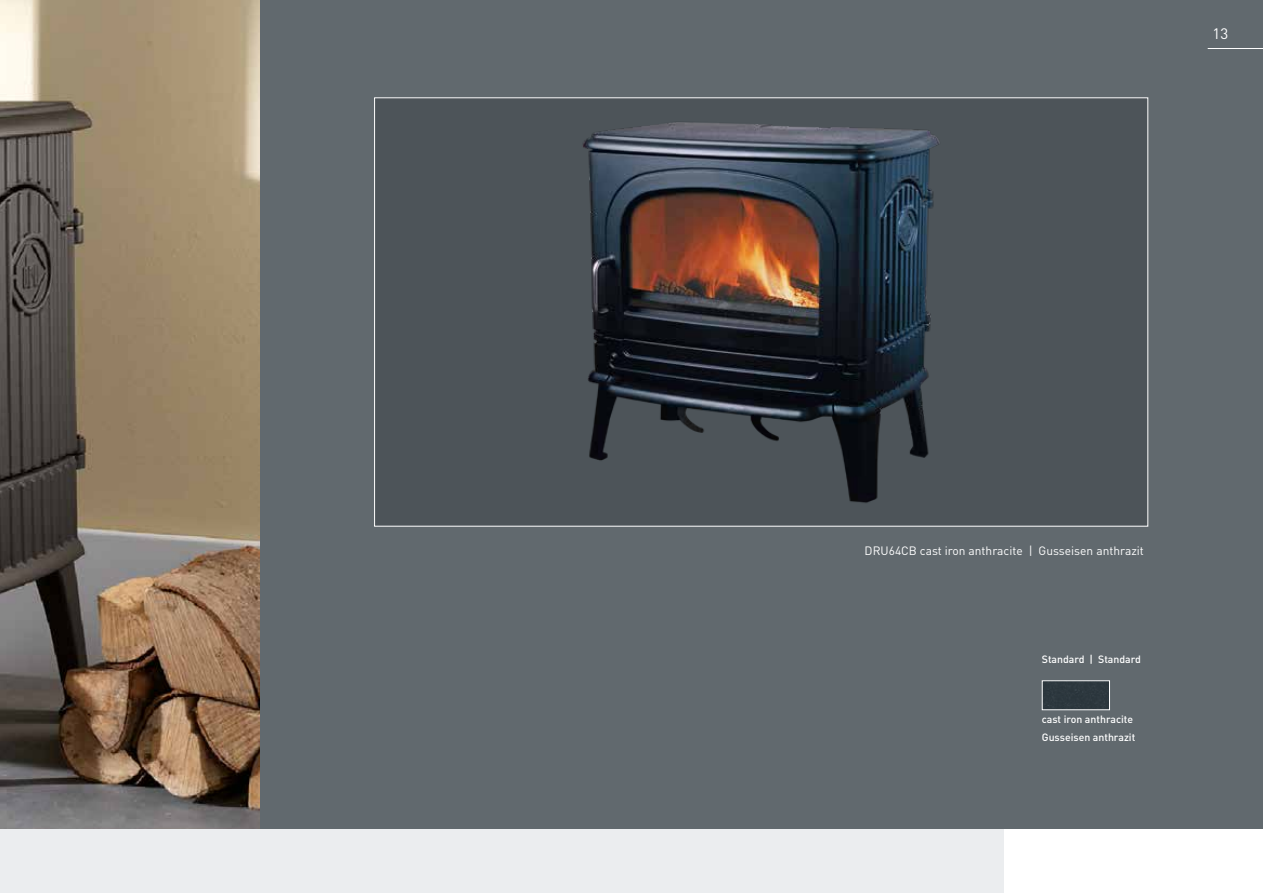
<style>
.page{position:relative;width:1263px;height:893px;background:#fff}
.page>*{position:absolute;margin:0;border:0;box-sizing:border-box;transform-origin:0 0}
.t1{font:15px "DIN Pro";color:#fff}
.t2{font:12px "DIN Pro";color:#fff}
.t3{font:500 10.5px/18px "DIN Pro";color:#fff}
</style>
<div class="page">
<div style="left:0;top:0;width:1263px;height:838px;background:#61696e"></div>
<img style="left:0;top:0;width:259px;height:829px">
<div style="left:0;top:829px;width:1263px;height:64px;background:#fff"></div>
<div style="left:0;top:829px;width:1003px;height:64px;background:#ebedef"></div>
<div style="left:375px;top:98px;width:773px;height:428px;background:#4d5459"></div>
<img style="left:583px;top:122px;width:357px;height:381px">
<div style="left:1042px;top:680px;width:68px;height:30px;border:1px solid #fff"></div>
<hr style="left:1208px;top:48px;width:55px;height:1px;background:#fff">
<h1 class="t1" style="left:1212px;top:23px;width:17px">13</h1>
<p class="t2" style="left:865px;top:543px;width:281px">DRU64CB cast iron anthracite | Gusseisen anthrazit</p>
<p class="t3" style="left:1042px;top:649px;width:101px">Standard | Standard</p>
<p class="t3" style="left:1042px;top:709px;width:95px">cast iron anthracite<br>Gusseisen anthrazit</p>
</div>
